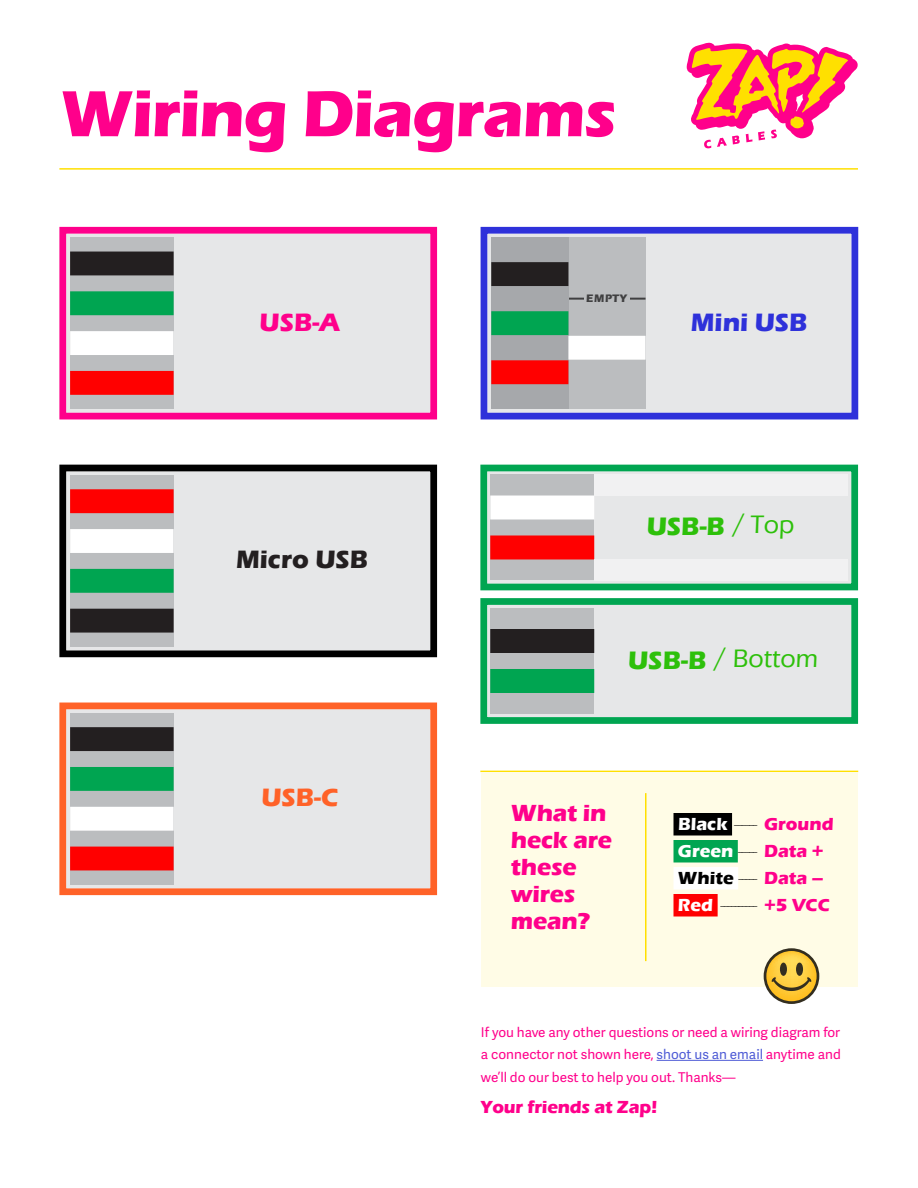
<style>
.page{position:relative;width:918px;height:1188px;background:#fff}
.page>*{position:absolute;margin:0;border:0;box-sizing:border-box;transform-origin:0 0}
.t1{font:700 67.5px "Eras ITC";letter-spacing:-.02em;color:#ff008b}
.t2{font:500 25.95px "Eras ITC";color:#2dc00a}
.t3{font:700 25.95px "Eras ITC";color:#2dc00a}
.t4{font:700 25.8px "Eras ITC";color:#231f20}
.t5{font:700 25.8px "Eras ITC";color:#2e31da}
.t6{font:700 25.8px "Eras ITC";color:#ff008b}
.t7{font:700 25.8px "Eras ITC";color:#ff6228}
.t8{font:700 24px/27px "Eras ITC";letter-spacing:-.01em;color:#ff008b}
.t9{font:300 18px/27px "Eras ITC";color:#000}
.t10{font:700 18px "Eras ITC";letter-spacing:-.01em;color:#ff008b}
.t11{font:13.5px/22.5px "Adelle Sans";color:#ff008b;text-align:justify}
.t12{font:700 11.25px "Eras ITC";letter-spacing:.05em;color:#404041}
.s1{font-weight:500}
.s2{font-weight:700}
.s3{font-weight:700;color:#fff}
.s4{font-weight:700;color:#ff008b}
.s5{color:#4f5cd6}
</style>
<div class="page">
<svg style="left:687px;top:43px;width:171px;height:105px"></svg>
<svg style="left:59px;top:226px;width:379px;height:194px;background:#d7bbc7"></svg>
<svg style="left:480px;top:226px;width:379px;height:194px;background:#bcbbcb"></svg>
<svg style="left:480px;top:464px;width:379px;height:127px"></svg>
<svg style="left:480px;top:598px;width:379px;height:126px;background:#aacabb"></svg>
<svg style="left:59px;top:464px;width:379px;height:194px;background:#bdbbb9"></svg>
<svg style="left:59px;top:702px;width:379px;height:194px;background:#d7c5bd"></svg>
<hr style="left:59px;top:168px;width:799px;height:2px;background:#ffe000">
<hr style="left:480px;top:771px;width:378px;height:1px;background:#ffe000">
<div style="left:658px;top:772px;width:200px;height:215px;background:#fffce6"></div>
<div style="left:674px;top:813px;width:58px;height:23px;background:#000"></div>
<div style="left:674px;top:840px;width:64px;height:22px;background:#00a551"></div>
<div style="left:674px;top:867px;width:64px;height:23px;background:#fff"></div>
<div style="left:674px;top:894px;width:44px;height:22px;background:#f00"></div>
<div style="left:481px;top:772px;width:177px;height:215px;background:#fffce6"></div>
<hr style="left:657px;top:1060px;width:106px;height:1px;background:#4f5cd6">
<svg style="left:764px;top:948px;width:55px;height:56px"></svg>
<hr style="left:645px;top:793px;width:1px;height:168px;background:#ffe000">
<h1 class="t1" style="left:60px;top:75px;width:558px">Wiring Diagrams</h1>
<p class="t12" style="left:586px;top:292px;width:42px">EMPTY</p>
<h3 class="t6" style="left:260px;top:307px;width:82px">USB-A</h3>
<h3 class="t5" style="left:691px;top:307px;width:118px">Mini USB</h3>
<h3 class="t4" style="left:236px;top:545px;width:134px">Micro USB</h3>
<h3 class="t7" style="left:261px;top:783px;width:78px">USB-C</h3>
<h2 class="t3" style="left:647px;top:512px;width:149px">USB-B <sup>/</sup> <span class="s1">Top</span></h2>
<h2 class="t2" style="left:628px;top:643px;width:192px"><span class="s2">USB-B</span> / Bottom</h2>
<h3 class="t8" style="left:511px;top:799px;width:103px">What in heck are these wires mean?</h3>
<h3 class="t9" style="left:678px;top:810px;width:157px"><span class="s3">Black</span> ------ <span class="s4">Ground<br></span><span class="s3">Green</span> ----- <span class="s4">Data +<br></span><span class="s2">White</span> ----- <span class="s4">Data –<br></span><span class="s3">Red</span> ---------- <span class="s4">+5 VCC</span></h3>
<p class="t11" style="left:481px;top:1020px;width:361px">If you have any other questions or need a wiring diagram for a connector not shown here, <span class="s5">shoot us an email</span> anytime and we’ll do our best to help you out. Thanks—</p>
<h3 class="t10" style="left:481px;top:1097px;width:178px">Your friends at Zap!</h3>
</div>
